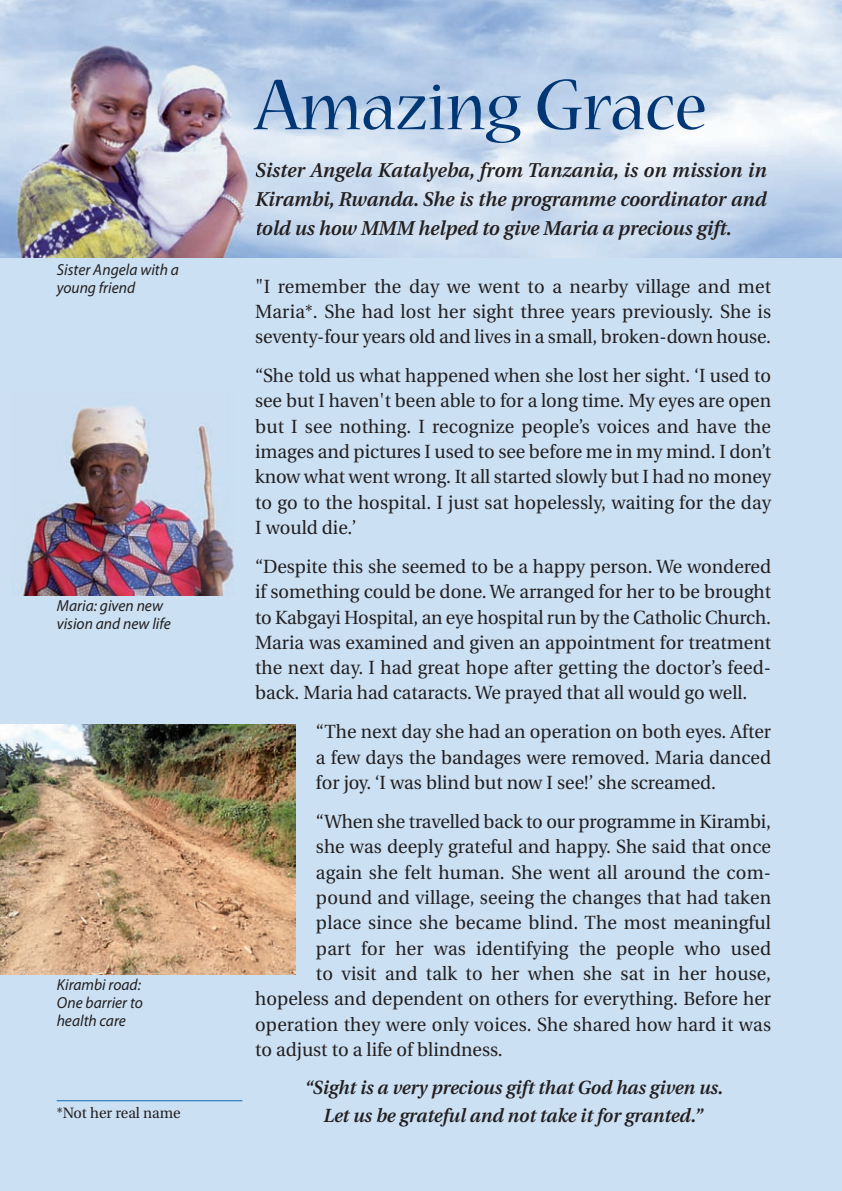
<style>
.page{position:relative;width:842px;height:1191px;background:#cbe0f3}
.page>*{position:absolute;margin:0;border:0;box-sizing:border-box;transform-origin:0 0}
.t1{font:72px "Nueva Std";color:#013775}
.t2{font:italic 600 20px/29px "Utopia";color:#231f20;text-align:justify}
.t3{font:19px/25.4px "Utopia";letter-spacing:.005em;color:#231f20;text-align:justify}
.t4{font:italic 600 19px/28px "Utopia";color:#231f20;text-align:center}
.t5{font:italic 16px/18px "Myriad Pro";color:#231f20}
.t6{font:15px "Utopia";color:#231f20}
.s1{font-size:80px}
</style>
<div class="page">
<img style="left:0;top:0;width:842px;height:258px">
<img style="left:10px;top:38px;width:246px;height:220px">
<img style="left:253px;top:80px;width:3px;height:49px">
<svg style="left:256px;top:162px;width:1px;height:20px"></svg>
<svg style="left:255px;top:191px;width:1px;height:18px"></svg>
<img style="left:22px;top:406px;width:212px;height:190px">
<img style="left:0;top:724px;width:296px;height:250px">
<hr style="left:57px;top:1100px;width:185px;height:1px;background:#1167b3">
<p class="t5" style="left:57px;top:262px;width:124px">Sister Angela with a young friend</p>
<p class="t5" style="left:57px;top:597px;width:116px">Maria: given new vision and new life</p>
<p class="t5" style="left:57px;top:977px;width:88px;text-align:justify">Kirambi road:<br>One barrier to health care</p>
<p class="t6" style="left:57px;top:1107px;width:126px">*Not her real name</p>
<h1 class="t1" style="left:255px;top:62px;width:453px"><span class="s1">A</span>mazing <span class="s1">G</span>race</h1>
<p class="t2" style="left:255px;top:157px;width:513px">Sister Angela Katalyeba, from Tanzania, is on mission in Kirambi, Rwanda. She is the programme coordinator and told us how MMM helped to give Maria a precious gift.</p>
<p class="t3" style="left:255px;top:275px;width:517px">"I remember the day we went to a nearby village and met Maria*. She had lost her sight three years previously. She is seventy-four years old and lives in a small, broken-down house.</p>
<p class="t3" style="left:255px;top:364px;width:517px">“She told us what happened when she lost her sight. ‘I used to see but I haven't been able to for a long time. My eyes are open but I see nothing. I recognize people’s voices and have the images and pictures I used to see before me in my mind. I don’t know what went wrong. It all started slowly but I had no money to go to the hospital. I just sat hopelessly, waiting for the day I would die.’</p>
<p class="t3" style="left:255px;top:555px;width:517px">“Despite this she seemed to be a happy person. We wondered if something could be done. We arranged for her to be brought to Kabgayi Hospital, an eye hospital run by the Catholic Church.<br>Maria was examined and given an appointment for treatment the next day. I had great hope after getting the doctor’s feed - back. Maria had cataracts. We prayed that all would go well.</p>
<p class="t3" style="left:316px;top:721px;width:457px">“The next day she had an operation on both eyes. After a few days the bandages were removed. Maria danced for joy. ‘I was blind but now I see!’ she screamed.</p>
<p class="t3" style="left:316px;top:810px;width:457px">“When she travelled back to our programme in Kirambi,</p>
<p class="t3" style="left:316px;top:836px;width:457px">she was deeply grateful and happy. She said that once</p>
<p class="t3" style="left:316px;top:861px;width:457px">again she felt human. She went all around the com -</p>
<p class="t3" style="left:316px;top:886px;width:457px">pound and village, seeing the changes that had taken</p>
<p class="t3" style="left:316px;top:911px;width:457px">place since she became blind. The most meaningful</p>
<p class="t3" style="left:316px;top:937px;width:457px">part for her was identifying the people who used</p>
<p class="t3" style="left:316px;top:962px;width:457px">to visit and talk to her when she sat in her house,</p>
<p class="t3" style="left:255px;top:987px;width:517px">hopeless and dependent on others for everything. Before her</p>
<p class="t3" style="left:255px;top:1013px;width:517px">operation they were only voices. She shared how hard it was</p>
<p class="t3" style="left:255px;top:1038px;width:249px">to adjust to a life of blindness.</p>
<p class="t4" style="left:304px;top:1075px;width:420px">“Sight is a very precious gift that God has given us.<br>Let us be grateful and not take it for granted.”</p>
</div>
